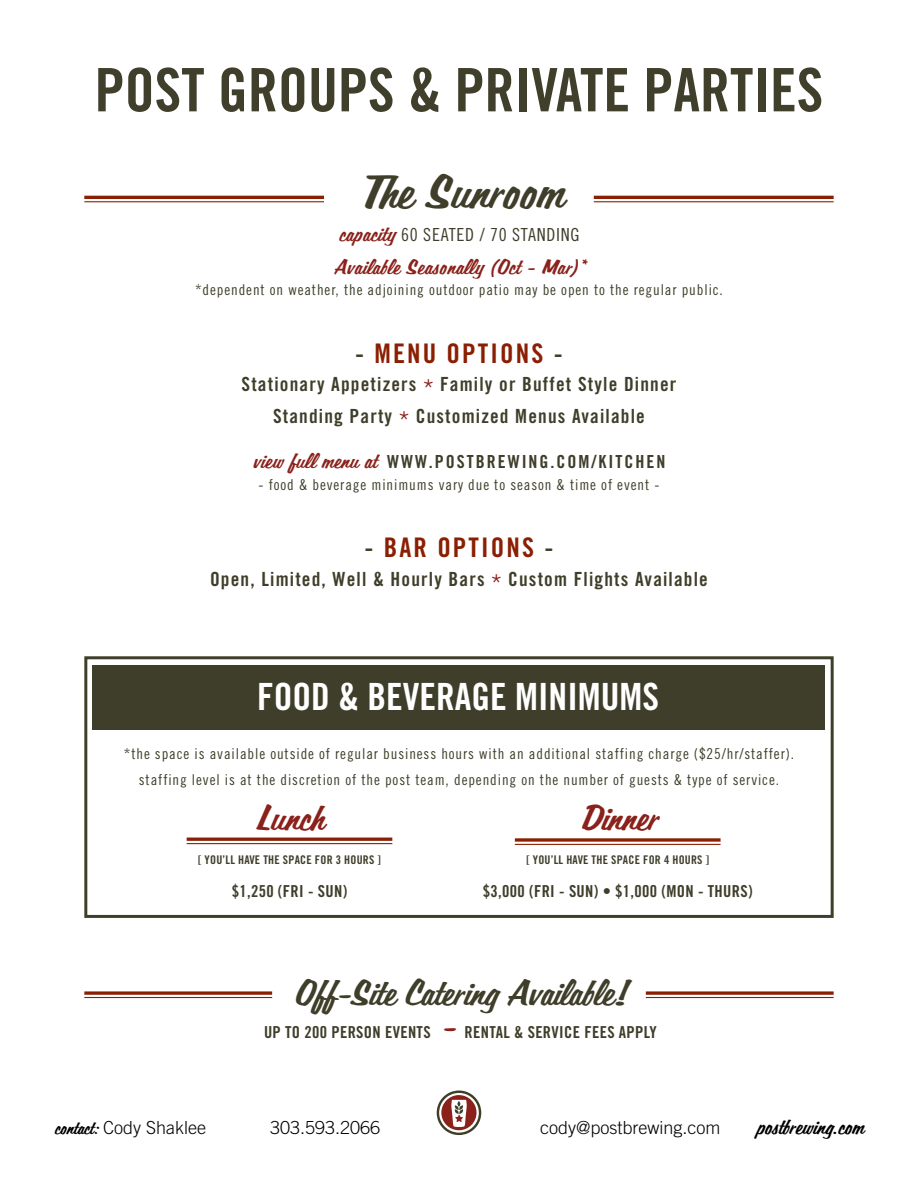
<style>
.page{position:relative;width:918px;height:1188px;background:#fff}
.page>*{position:absolute;margin:0;border:0;box-sizing:border-box;transform-origin:0 0}
.t1{font:60px "Trade Gothic LT Std Bd Cn 20";color:#403f2b}
.t2{font:48px "Filmotype Lakeside";color:#3f3e2a}
.t3{font:37.5px "Trade Gothic LT Std Bd Cn 20";color:#fff}
.t4{font:36px "Filmotype Lakeside";color:#3f3e2a}
.t5{font:36px "Filmotype Lakeside";color:#8a211b}
.t6{font:27px "Trade Gothic LT Std Bd Cn 20";letter-spacing:.08em;color:#8a1f03}
.t7{font:21px "Filmotype Lakeside";letter-spacing:.02em;color:#8a211b}
.t8{font:21px "Filmotype Lakeside";color:#000}
.t9{font:19.5px/31.5px "Trade Gothic LT Std Bd Cn 20";letter-spacing:.06em;color:#3f3e2a;text-align:center}
.t10{font:300 18px "Trade Gothic LT Std";color:#000}
.t11{font:18px "Trade Gothic LT Std Bd Cn 20";letter-spacing:.11em;color:#3f3e2a}
.t12{font:18px "Trade Gothic LT Std Cn 18";letter-spacing:.04em;color:#3f3e2a}
.t13{font:16.5px "Trade Gothic LT Std Bd Cn 20";letter-spacing:.02em;color:#3f3e2a}
.t14{font:15px/25.5px "Trade Gothic LT Std Cn 18";letter-spacing:.06em;color:#3f3e2a;text-align:center}
.t15{font:12px "Trade Gothic LT Std Bd Cn 20";letter-spacing:.02em;color:#3f3e2a}
.s1{font-family:"Filmotype Lakeside";font-size:21px;color:#8a211b}
.s2{color:#3f3e2a}
.s3{font-family:"Filmotype Lakeside";font-size:36px;color:#8a211b}
.s4{font-family:"Filmotype Lakeside";font-weight:400}
</style>
<div class="page">
<hr style="left:84px;top:196px;width:240px;height:3px;background:#8a1f03">
<hr style="left:84px;top:201px;width:240px;height:1px;background:#8a1f03">
<hr style="left:594px;top:196px;width:240px;height:3px;background:#8a1f03">
<hr style="left:594px;top:201px;width:240px;height:1px;background:#8a1f03">
<svg style="left:437px;top:1091px;width:44px;height:44px"></svg>
<div style="left:84px;top:656px;width:750px;height:262px;border:3px solid #3f3e2a"></div>
<div style="left:93px;top:665px;width:732px;height:65px;background:#3f3e2a"></div>
<hr style="left:187px;top:838px;width:205px;height:3px;background:#8a1f03">
<hr style="left:187px;top:843px;width:205px;height:1px;background:#8a1f03">
<svg style="left:515px;top:838px;width:206px;height:4px"></svg>
<hr style="left:515px;top:844px;width:206px;height:1px;background:#8a1f03">
<svg style="left:646px;top:991px;width:188px;height:4px"></svg>
<hr style="left:646px;top:997px;width:188px;height:1px;background:#8a1f03">
<svg style="left:84px;top:991px;width:188px;height:4px"></svg>
<hr style="left:84px;top:997px;width:188px;height:1px;background:#8a1f03">
<h1 class="t1" style="left:95px;top:54px;width:730px">POST GROUPS &amp; PRIVATE PARTIES</h1>
<h2 class="t2" style="left:356px;top:162px;width:207px">The Sunroom</h2>
<p class="t12" style="left:338px;top:224px;width:243px"><span class="s1">capacity</span> 60 SEATED / 70 STANDING</p>
<h3 class="t7" style="left:334px;top:254px;width:252px">Available Seasonally (Oct - Mar)*</h3>
<p class="t14" style="left:195px;top:277px;width:529px">*dependent on weather, the adjoining outdoor patio may be open to the regular public.</p>
<h3 class="t6" style="left:355px;top:337px;width:209px"><span class="s2">-</span> MENU OPTIONS <span class="s2">-</span></h3>
<h3 class="t9" style="left:242px;top:369px;width:436px">Stationary Appetizers Family or Buffet Style Dinner<br>Standing Party Customized Menus Available</h3>
<p class="t11" style="left:253px;top:451px;width:414px"><span class="s1">view full menu at</span> WWW.POSTBREWING.COM/KITCHEN</p>
<p class="t14" style="left:259px;top:471px;width:402px">- food &amp; beverage minimums vary due to season &amp; time of event -</p>
<h3 class="t6" style="left:364px;top:531px;width:191px"><span class="s2">-</span> BAR OPTIONS <span class="s2">-</span></h3>
<h3 class="t9" style="left:210px;top:563px;width:499px">Open, Limited, Well &amp; Hourly Bars Custom Flights Available</h3>
<h3 class="t3" style="left:257px;top:674px;width:403px">FOOD &amp; BEVERAGE MINIMUMS</h3>
<p class="t14" style="left:124px;top:741px;width:672px">*the space is available outside of regular business hours with an additional staffing charge ($25/hr/staffer). staffing level is at the discretion of the post team, depending on the number of guests &amp; type of service.</p>
<h3 class="t5" style="left:256px;top:795px;width:69px">Lunch</h3>
<p class="t15" style="left:198px;top:853px;width:184px">[ YOU’LL HAVE THE SPACE FOR 3 HOURS ]</p>
<p class="t13" style="left:232px;top:881px;width:117px">$1,250 (FRI - SUN)</p>
<h3 class="t5" style="left:578px;top:795px;width:80px">Dinner</h3>
<p class="t15" style="left:526px;top:853px;width:184px">[ YOU’LL HAVE THE SPACE FOR 4 HOURS ]</p>
<p class="t13" style="left:483px;top:881px;width:271px">$3,000 (FRI - SUN) • $1,000 (MON - THURS)</p>
<h3 class="t4" style="left:294px;top:971px;width:335px">Off-Site Catering Available!</h3>
<p class="t13" style="left:264px;top:1023px;width:394px">UP TO 200 PERSON EVENTS <span class="s3">-</span> RENTAL &amp; SERVICE FEES APPLY</p>
<p class="t10" style="left:54px;top:1116px;width:154px"><span class="s4">contact:</span> Cody Shaklee</p>
<p class="t10" style="left:270px;top:1116px;width:112px">303.593.2066</p>
<p class="t10" style="left:540px;top:1116px;width:182px">cody@postbrewing.com</p>
<h3 class="t8" style="left:756px;top:1113px;width:109px">postbrewing.com</h3>
</div>
